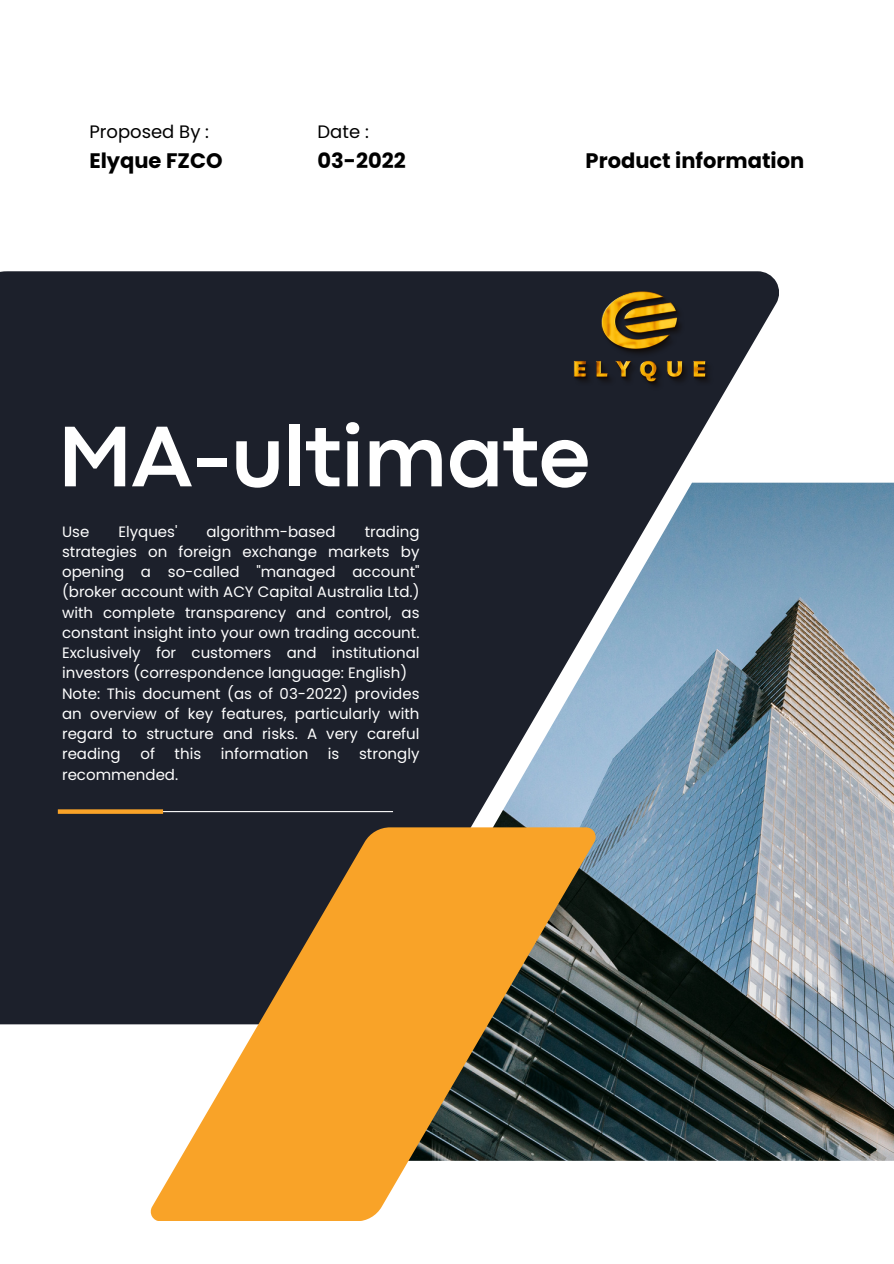
<style>
.page{position:relative;width:894px;height:1264px;background:#fff}
.page>*{position:absolute;margin:0;border:0;box-sizing:border-box;transform-origin:0 0}
.t1{font:700 89.7px "Codec Pro";letter-spacing:-.01em;color:#fff}
.t2{font:700 21px "Poppins";color:#000}
.t3{font:18px "Poppins";color:#000}
.t4{font:15px/20.2px "Poppins";color:#fff;text-align:justify}
</style>
<div class="page">
<div style="left:0;top:271px;width:779px;height:753px;background:#1c202b"></div>
<img style="left:300px;top:482px;width:593px;height:678px">
<svg style="left:150px;top:827px;width:446px;height:394px;fill:#f9a328"></svg>
<hr style="left:160px;top:811px;width:233px;height:1px;background:#fafafa">
<svg style="left:58px;top:809px;width:105px;height:4px"></svg>
<img style="left:543px;top:271px;width:190px;height:172px">
<h2 class="t3" style="left:89px;top:119px;width:121px">Proposed By :</h2>
<p class="t2" style="left:89px;top:146px;width:135px">Elyque FZCO</p>
<h1 class="t3" style="left:317px;top:119px;width:53px">Date :</h1>
<p class="t2" style="left:317px;top:146px;width:90px">03-2022</p>
<p class="t2" style="left:585px;top:146px;width:220px">Product information</p>
<h3 class="t1" style="left:58px;top:424px;width:533px">MA-ultimate</h3>
<h2 class="t4" style="left:62px;top:521px;width:29px">Use</h2>
<h2 class="t4" style="left:118px;top:521px;width:61px">Elyques'</h2>
<h2 class="t4" style="left:206px;top:521px;width:131px">algorithm-based</h2>
<h2 class="t4" style="left:62px;top:521px;width:359px;text-indent:302px">trading strategies on foreign exchange markets by opening a so-called "managed account" (broker account with ACY Capital Australia Ltd.) with complete transparency and control, as constant insight into your own trading account.<br>Exclusively for customers and institutional investors (correspondence language: English)</h2>
<h2 class="t4" style="left:62px;top:683px;width:359px">Note: This document (as of 03-2022) provides an overview of key features, particularly with regard to structure and risks. A very careful reading</h2>
<h2 class="t4" style="left:140px;top:744px;width:16px">of</h2>
<h2 class="t4" style="left:174px;top:744px;width:28px">this</h2>
<h2 class="t4" style="left:221px;top:744px;width:89px">information</h2>
<h2 class="t4" style="left:328px;top:744px;width:13px">is</h2>
<h2 class="t4" style="left:359px;top:744px;width:62px">strongly</h2>
<h2 class="t4" style="left:62px;top:764px;width:118px">recommended.</h2>
</div>
